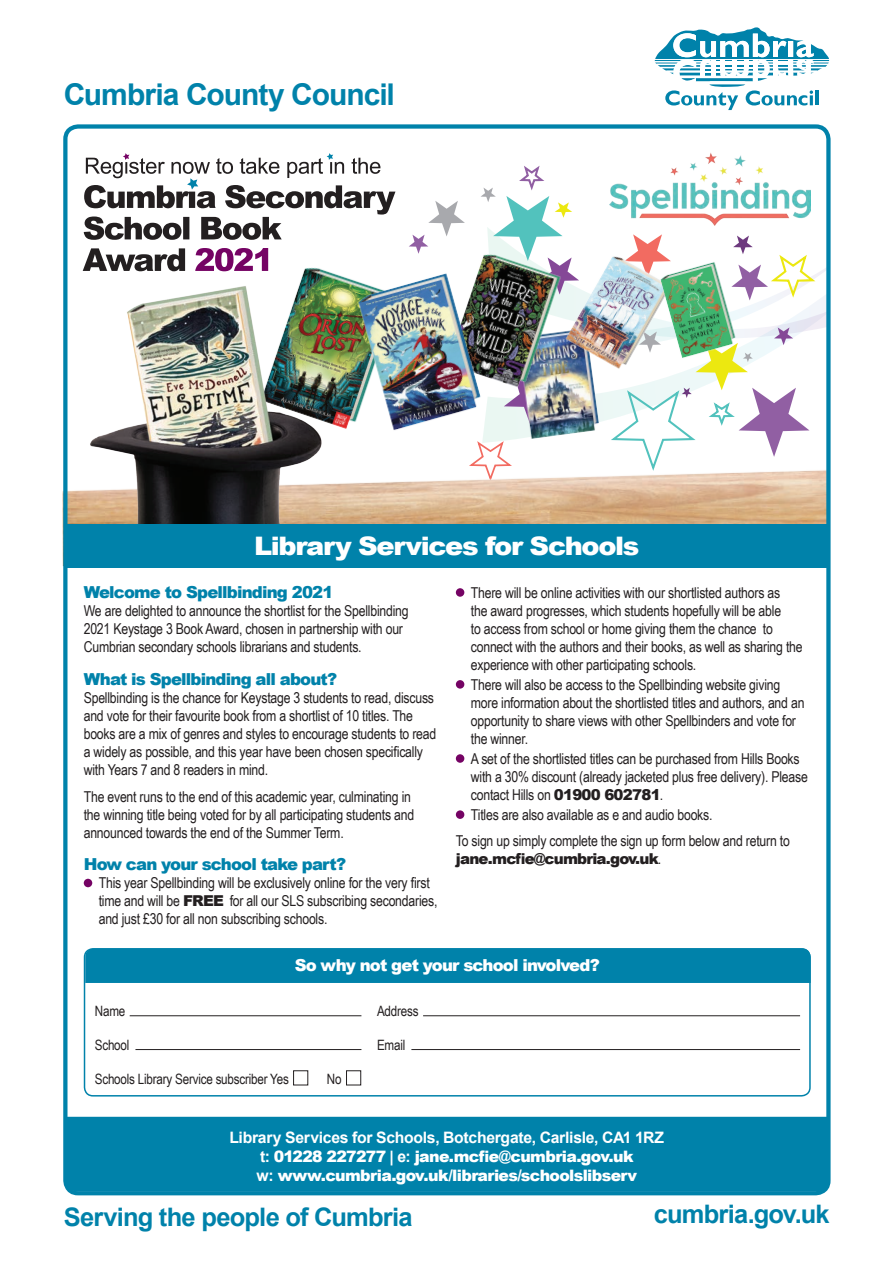
<style>
.page{position:relative;width:893px;height:1263px;background:#fff}
.page>*{position:absolute;margin:0;border:0;box-sizing:border-box;transform-origin:0 0}
.t1{font:700 30px "Arial";letter-spacing:-.035em;color:#0082aa}
.t2{font:700 25.5px "Arial";letter-spacing:-.03em;color:#0082aa}
.t3{font:900 25.5px "Arial";letter-spacing:-.05em;color:#fff;scale:1.07 1}
.t4{font:900 16.5px "Arial";letter-spacing:-.05em;color:#0082aa}
.t5{font:900 16.5px "Arial";letter-spacing:-.05em;color:#fff}
.t6{font:900 15.75px/18.9px "Arial";letter-spacing:-.04em;color:#fff;text-align:center}
.t7{font:15px/18px "Arial Narrow";letter-spacing:-.015em;color:#231f20}
.t8{font:900 15px "Arial";letter-spacing:-.05em;color:#231f20}
.t9{font:14.25px "Arial Narrow";letter-spacing:-.015em;color:#231f20}
.s1{font-family:"Arial";font-weight:900}
.s2{font-family:"Arial Narrow";font-weight:400}
.s3{font-weight:700}
</style>
<div class="page">
<img style="left:62px;top:129px;width:764px;height:437px">
<img style="left:244px;top:243px;width:172px;height:210px">
<img style="left:508px;top:387px;width:103px;height:66px">
<img style="left:433px;top:234px;width:143px;height:174px">
<img style="left:342px;top:252px;width:158px;height:198px">
<img style="left:68px;top:247px;width:261px;height:277px">
<img style="left:553px;top:239px;width:133px;height:148px">
<img style="left:651px;top:249px;width:97px;height:122px">
<svg style="left:655px;top:27px;width:174px;height:83px"></svg>
<div style="left:64px;top:524px;width:766px;height:44px;background:#0082aa"></div>
<div style="left:84px;top:948px;width:727px;height:148px;border:2px solid #0082aa;border-radius:9px"></div>
<hr style="left:130px;top:1015px;width:231px;height:1px;background:#231f20">
<hr style="left:135px;top:1049px;width:226px;height:1px;background:#231f20">
<div style="left:68px;top:1117px;width:758px;height:73px;background:#0082aa"></div>
<hr style="left:423px;top:1015px;width:377px;height:1px;background:#231f20">
<hr style="left:411px;top:1049px;width:389px;height:1px;background:#231f20">
<svg style="left:195px;top:248px;width:73px;height:23px"></svg>
<svg style="left:83px;top:248px;width:102px;height:23px"></svg>
<svg style="left:84px;top:153px;width:311px;height:87px"></svg>
<div style="left:63px;top:124px;width:768px;height:1071px;border:4px solid #0082aa;border-radius:13px"></div>
<div style="left:84px;top:879px;width:8px;height:8px;background:#750364;border-radius:50%"></div>
<div style="left:293px;top:1070px;width:15px;height:15px;border:1px solid #231f20"></div>
<div style="left:346px;top:1070px;width:15px;height:15px;border:1px solid #231f20"></div>
<div style="left:456px;top:588px;width:8px;height:9px;background:#750364;border-radius:50%"></div>
<div style="left:456px;top:680px;width:8px;height:9px;background:#750364;border-radius:50%"></div>
<div style="left:456px;top:754px;width:8px;height:9px;background:#750364;border-radius:50%"></div>
<div style="left:456px;top:810px;width:8px;height:9px;background:#750364;border-radius:50%"></div>
<div style="left:85px;top:948px;width:726px;height:35px;background:#0082aa"></div>
<h1 class="t1" style="left:64px;top:75px;width:333px">Cumbria County Council</h1>
<h2 class="t3" style="left:254px;top:528px;width:362px">Library Services for Schools</h2>
<p class="t4" style="left:84px;top:581px;width:251px">Welcome to Spellbinding 2021</p>
<p class="t7" style="left:84px;top:602px;width:326px">We are delighted to announce the shortlist for the Spellbinding<br>2021 Keystage 3 Book Award, chosen in partnership with our<br>Cumbrian secondary schools librarians and students.</p>
<p class="t4" style="left:84px;top:667px;width:255px">What is Spellbinding all about?</p>
<p class="t7" style="left:84px;top:688px;width:354px">Spellbinding is the chance for Keystage 3 students to read, discuss and vote for their favourite book from a shortlist of 10 titles. The books are a mix of genres and styles to encourage students to read a widely as possible, and this year have been chosen specifically with Years 7 and 8 readers in mind.</p>
<p class="t7" style="left:84px;top:787px;width:332px">The event runs to the end of this academic year, culminating in the winning title being voted for by all participating students and announced towards the end of the Summer Term.</p>
<p class="t4" style="left:84px;top:852px;width:264px">How can your school take part?</p>
<p class="t7" style="left:99px;top:873px;width:340px">This year Spellbinding will be exclusively online for the very first time and will be <span class="s1">FREE</span> for all our SLS subscribing secondaries, and just £30 for all non subscribing schools.</p>
<p class="t7" style="left:471px;top:583px;width:333px">There will be online activities with our shortlisted authors as<br>the award progresses, which students hopefully will be able<br>to access from school or home giving them the chance to connect with the authors and their books, as well as sharing the experience with other participating schools.</p>
<p class="t7" style="left:471px;top:675px;width:335px">There will also be access to the Spellbinding website giving more information about the shortlisted titles and authors, and an opportunity to share views with other Spellbinders and vote for the winner.</p>
<p class="t7" style="left:471px;top:749px;width:339px">A set of the shortlisted titles can be purchased from Hills Books with a 30% discount (already jacketed plus free delivery). Please contact Hills on <span class="s1">01900 602781</span>.</p>
<p class="t7" style="left:456px;top:801px;width:336px;line-height:26.5px;text-indent:15px">Titles are also available as e and audio books.<br>To sign up simply complete the sign up form below and return to</p>
<p class="t8" style="left:456px;top:848px;width:207px">jane.mcfie@cumbria.gov.uk<span class="s2">.</span></p>
<p class="t5" style="left:295px;top:953px;width:307px">So why not get your school involved?</p>
<p class="t9" style="left:95px;top:1000px;width:32px">Name</p>
<p class="t9" style="left:95px;top:1035px;width:36px">School</p>
<p class="t9" style="left:95px;top:1069px;width:196px">Schools Library Service subscriber Yes</p>
<p class="t9" style="left:327px;top:1069px;width:16px">No</p>
<p class="t9" style="left:377px;top:1000px;width:43px">Address</p>
<p class="t9" style="left:377px;top:1035px;width:30px">Email</p>
<p class="t6" style="left:229px;top:1127px;width:436px"><span class="s3">Library Services for Schools, Botchergate, Carlisle, CA1 1RZ t:</span> 01228 227277 <span class="s3">| e:</span> jane.mcfie@cumbria.gov.uk<br><span class="s3">w:</span> www.cumbria.gov.uk/libraries/schoolslibserv</p>
<h2 class="t2" style="left:64px;top:1200px;width:350px">Serving the people of Cumbria</h2>
<h2 class="t2" style="left:654px;top:1197px;width:177px">cumbria.gov.uk</h2>
</div>
